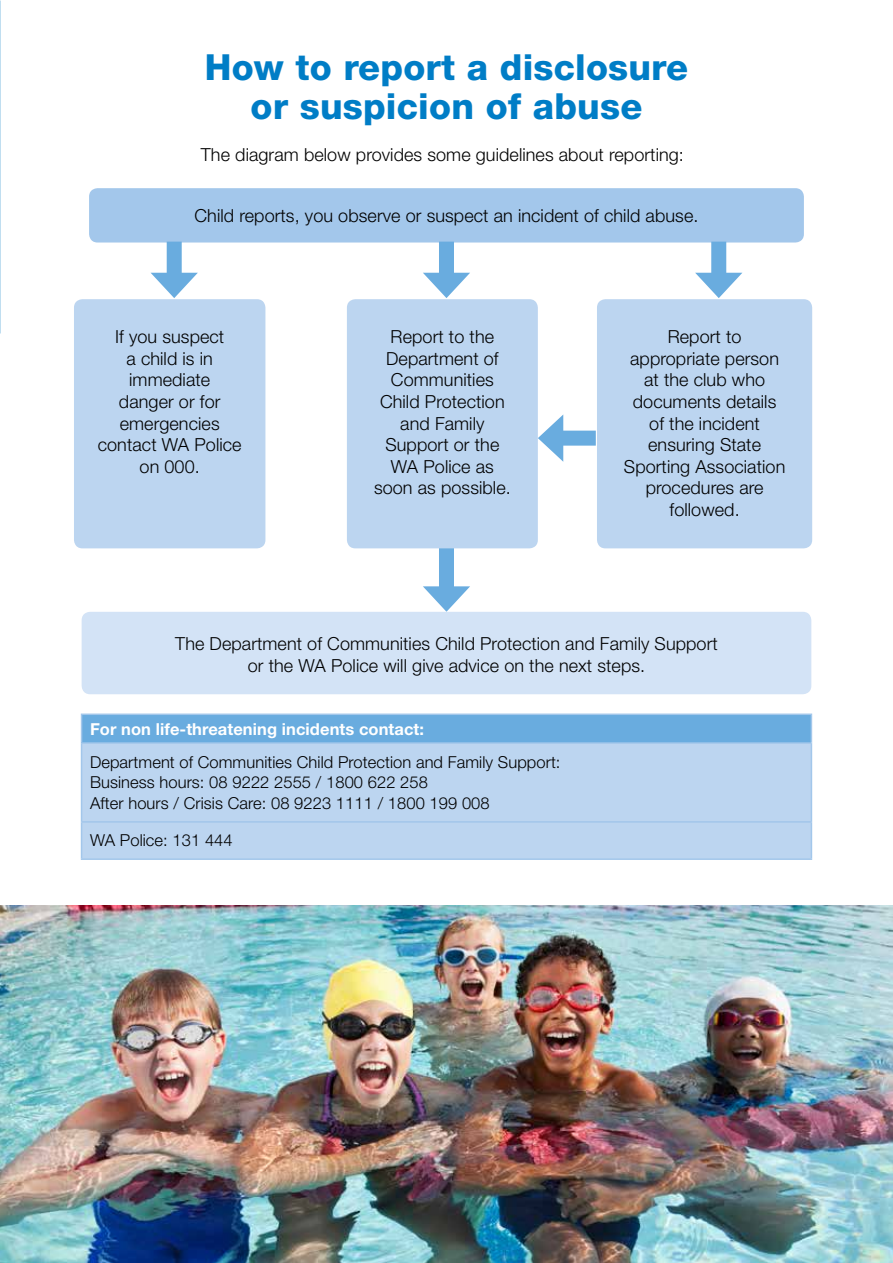
<style>
.page{position:relative;width:893px;height:1263px;background:#fff}
.page>*{position:absolute;margin:0;border:0;box-sizing:border-box;transform-origin:0 0}
.t1{font:800 36px/39px "Helvetica Neue LT Std";letter-spacing:.005em;color:#007dc6;text-align:center}
.t2{font:300 18px/21.6px "Helvetica Neue LT Std";letter-spacing:.005em;color:#000;text-align:center}
.t3{font:300 16.5px/20.7px "Helvetica Neue LT Std";letter-spacing:.005em;color:#000}
.t4{font:700 16.5px "Helvetica Neue LT Std";letter-spacing:.005em;color:#fff}
</style>
<div class="page">
<div style="left:439px;top:543px;width:15px;height:53px;background:#69acdf"></div>
<svg style="left:423px;top:586px;width:47px;height:26px"></svg>
<div style="left:89px;top:188px;width:715px;height:54px;background:#a3c7eb;border-radius:9px"></div>
<div style="left:82px;top:612px;width:729px;height:82px;background:#d3e3f6;border-radius:9px"></div>
<div style="left:74px;top:299px;width:191px;height:249px;background:#bcd5f0;border-radius:9px"></div>
<div style="left:347px;top:299px;width:191px;height:249px;background:#bcd5f0;border-radius:9px"></div>
<div style="left:597px;top:299px;width:215px;height:249px;background:#bcd5f0;border-radius:9px"></div>
<div style="left:553px;top:431px;width:43px;height:15px;background:#69acdf"></div>
<svg style="left:538px;top:415px;width:25px;height:47px"></svg>
<div style="left:439px;top:242px;width:15px;height:41px;background:#69acdf"></div>
<svg style="left:423px;top:273px;width:47px;height:25px"></svg>
<div style="left:711px;top:242px;width:15px;height:41px;background:#69acdf"></div>
<svg style="left:695px;top:273px;width:47px;height:25px"></svg>
<div style="left:167px;top:242px;width:15px;height:41px;background:#69acdf"></div>
<svg style="left:151px;top:273px;width:47px;height:25px"></svg>
<div style="left:82px;top:714px;width:729px;height:29px;background:#69acdf"></div>
<div style="left:82px;top:744px;width:729px;height:114px;background:#bcd5f0"></div>
<hr style="left:81px;top:713px;width:731px;height:2px;background:#a3c7eb">
<svg style="left:81px;top:715px;width:1px;height:27px"></svg>
<svg style="left:811px;top:715px;width:1px;height:27px"></svg>
<hr style="left:81px;top:742px;width:731px;height:2px;background:#a3c7eb">
<hr style="left:81px;top:744px;width:1px;height:77px;background:#a3c7eb">
<hr style="left:811px;top:744px;width:1px;height:77px;background:#a3c7eb">
<hr style="left:81px;top:821px;width:731px;height:2px;background:#a3c7eb">
<hr style="left:81px;top:823px;width:1px;height:35px;background:#a3c7eb">
<hr style="left:811px;top:823px;width:1px;height:35px;background:#a3c7eb">
<hr style="left:81px;top:858px;width:731px;height:2px;background:#a3c7eb">
<img style="left:0;top:906px;width:893px;height:357px">
<h1 class="t1" style="left:205px;top:47px;width:485px">How to report a disclosure or suspicion of abuse</h1>
<p class="t2" style="left:201px;top:144px;width:485px">The diagram below provides some guidelines about reporting:</p>
<p class="t2" style="left:195px;top:205px;width:505px">Child reports, you observe or suspect an incident of child abuse.</p>
<p class="t2" style="left:98px;top:326px;width:145px">If you suspect<br>a child is in immediate<br>danger or for emergencies contact WA Police on 000.</p>
<p class="t2" style="left:374px;top:326px;width:138px">Report to the<br>Department of<br>Communities<br>Child Protection and Family<br>Support or the<br>WA Police as soon as possible.</p>
<p class="t2" style="left:624px;top:326px;width:163px">Report to appropriate person at the club who documents details of the incident ensuring State<br>Sporting Association procedures are followed.</p>
<p class="t2" style="left:175px;top:633px;width:544px">The Department of Communities Child Protection and Family Support or the WA Police will give advice on the next steps.</p>
<p class="t4" style="left:90px;top:718px;width:336px">For non life-threatening incidents contact:</p>
<p class="t3" style="left:90px;top:751px;width:472px">Department of Communities Child Protection and Family Support:<br>Business hours: 08 9222 2555 / 1800 622 258<br>After hours / Crisis Care: 08 9223 1111 / 1800 199 008</p>
<p class="t3" style="left:90px;top:830px;width:144px">WA Police: 131 444</p>
</div>
